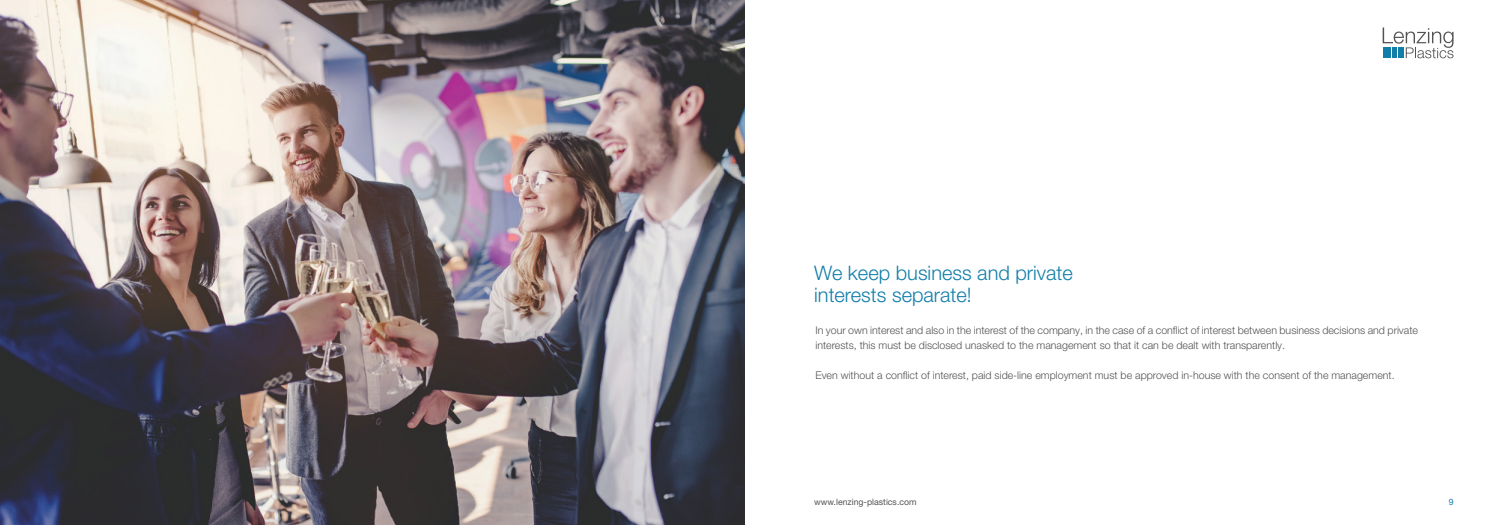
<style>
.page{position:relative;width:1489px;height:525px;background:#fff}
.page>*{position:absolute;margin:0;border:0;box-sizing:border-box;transform-origin:0 0}
.t1{font:300 20px/21.2px "Helvetica Neue LT Pro";color:#117ea9}
.t2{font:300 10.62px/15px "Helvetica Neue LT Pro";color:#535355}
.t3{font:8.75px "Helvetica Neue LT Pro";color:#535355}
.t4{font:8.75px "Helvetica Neue LT Pro";color:#117ea9}
</style>
<div class="page">
<svg style="left:1382px;top:27px;width:71px;height:31px"></svg>
<img style="left:0;top:0;width:744px;height:524px">
<p class="t1" style="left:814px;top:262px;width:260px">We keep business and private interests separate!</p>
<p class="t2" style="left:815px;top:322px;width:604px">In your own interest and also in the interest of the company, in the case of a conflict of interest between business decisions and private interests, this must be disclosed unasked to the management so that it can be dealt with transparently.</p>
<p class="t2" style="left:815px;top:367px;width:580px">Even without a conflict of interest, paid side-line employment must be approved in-house with the consent of the management.</p>
<p class="t3" style="left:814px;top:496px;width:104px">www.lenzing-plastics.com</p>
<p class="t4" style="left:1448px;top:496px;width:6px">9</p>
</div>
